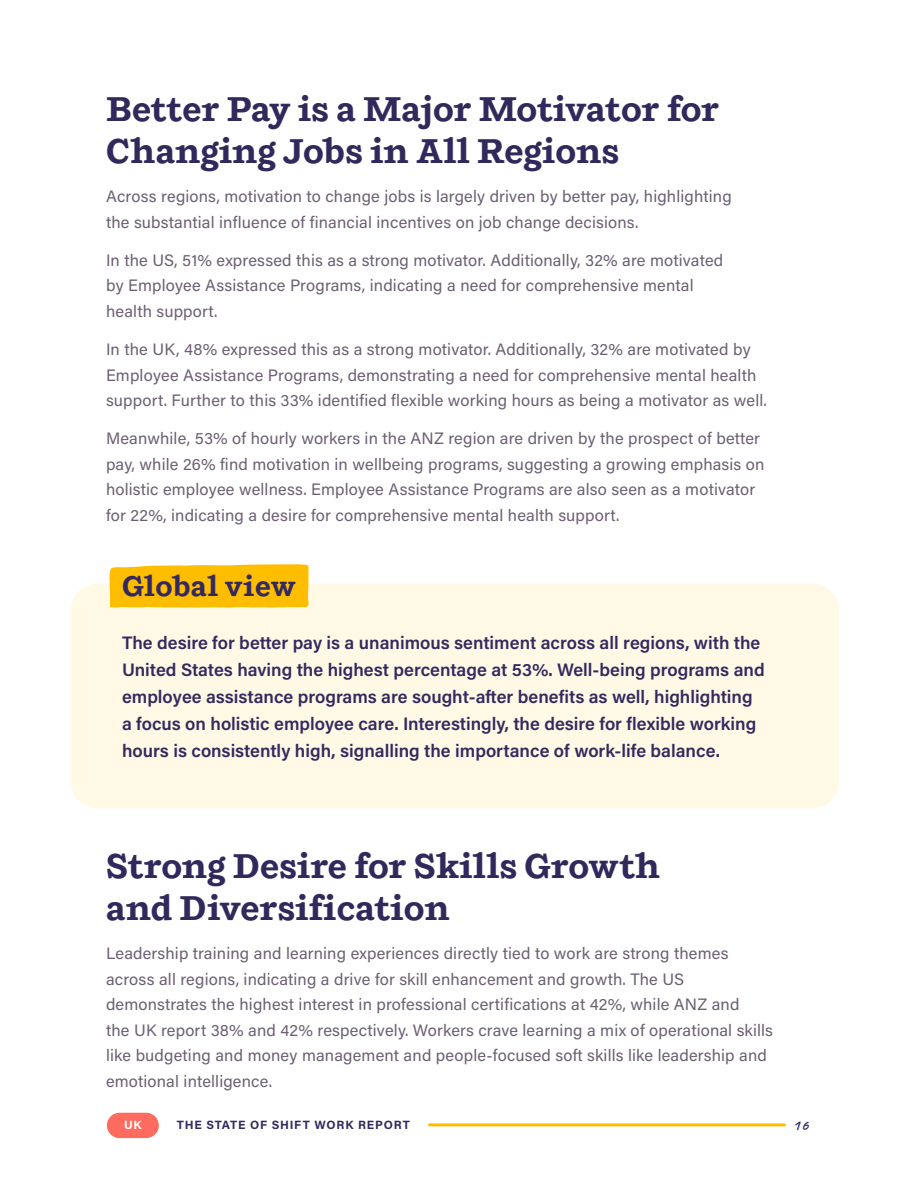
<style>
.page{position:relative;width:918px;height:1188px;background:#fff}
.page>*{position:absolute;margin:0;border:0;box-sizing:border-box;transform-origin:0 0}
.t1{font:700 34.5px/42px "Shift";color:#31295b}
.t2{font:700 28.5px "Shift";letter-spacing:.01em;color:#33295e}
.t3{font:600 18px/27px "Acumin Pro";color:#33295e}
.t4{font:16.5px/25.5px "Acumin Pro";letter-spacing:.01em;color:#6c5f72}
.t5{font:700 15px "Caveat";color:#33295e}
.t6{font:700 12px "Acumin Pro";letter-spacing:.07em;color:#33295e}
.t7{font:700 12px "Acumin Pro";color:#fff}
</style>
<div class="page">
<div style="left:107px;top:1113px;width:52px;height:25px;background:#ff6b5e;border-radius:13px"></div>
<hr style="left:429px;top:1123px;width:356px;height:3px;background:#ffbd00">
<div style="left:71px;top:584px;width:768px;height:224px;background:#fff9e6;border-radius:27px"></div>
<svg style="left:109px;top:564px;width:200px;height:44px;background:#ffc00d"></svg>
<h1 class="t1" style="left:106px;top:89px;width:615px">Better Pay is a Major Motivator for<br>Changing Jobs in All Regions</h1>
<p class="t4" style="left:106px;top:183px;width:627px">Across regions, motivation to change jobs is largely driven by better pay, highlighting the substantial influence of financial incentives on job change decisions.</p>
<p class="t4" style="left:106px;top:247px;width:619px">In the US, 51% expressed this as a strong motivator. Additionally, 32% are motivated by Employee Assistance Programs, indicating a need for comprehensive mental health support.</p>
<p class="t4" style="left:106px;top:336px;width:662px">In the UK, 48% expressed this as a strong motivator. Additionally, 32% are motivated by<br>Employee Assistance Programs, demonstrating a need for comprehensive mental health support. Further to this 33% identified flexible working hours as being a motivator as well.</p>
<p class="t4" style="left:106px;top:425px;width:660px">Meanwhile, 53% of hourly workers in the ANZ region are driven by the prospect of better pay, while 26% find motivation in wellbeing programs, suggesting a growing emphasis on holistic employee wellness. Employee Assistance Programs are also seen as a motivator for 22%, indicating a desire for comprehensive mental health support.</p>
<h2 class="t2" style="left:122px;top:569px;width:175px">Global view</h2>
<p class="t3" style="left:122px;top:628px;width:644px">The desire for better pay is a unanimous sentiment across all regions, with the United States having the highest percentage at 53%. Well-being programs and employee assistance programs are sought-after benefits as well, highlighting a focus on holistic employee care. Interestingly, the desire for flexible working hours is consistently high, signalling the importance of work-life balance.</p>
<h1 class="t1" style="left:106px;top:846px;width:556px">Strong Desire for Skills Growth and Diversification</h1>
<p class="t4" style="left:106px;top:940px;width:669px">Leadership training and learning experiences directly tied to work are strong themes across all regions, indicating a drive for skill enhancement and growth. The US demonstrates the highest interest in professional certifications at 42%, while ANZ and<br>the UK report 38% and 42% respectively. Workers crave learning a mix of operational skills like budgeting and money management and people-focused soft skills like leadership and emotional intelligence.</p>
<p class="t7" style="left:124px;top:1117px;width:19px">UK</p>
<p class="t6" style="left:177px;top:1117px;width:234px">THE STATE OF SHIFT WORK REPORT</p>
<p class="t5" style="left:793px;top:1115px;width:17px">16</p>
</div>
